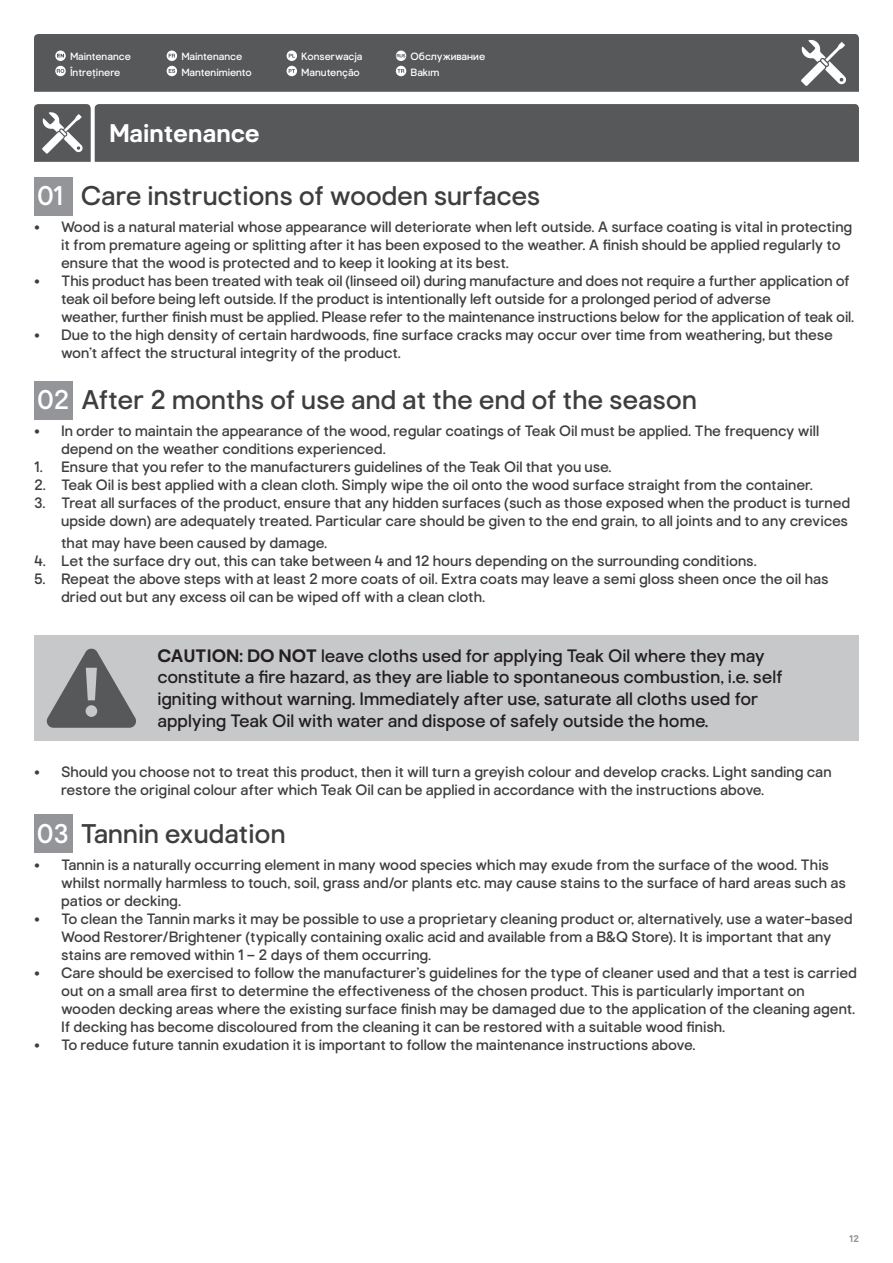
<style>
.page{position:relative;width:893px;height:1263px;background:#fff}
.page>*{position:absolute;margin:0;border:0;box-sizing:border-box;transform-origin:0 0}
.t1{font:27px "Good Home";color:#3e3e3f}
.t2{font:700 25.5px "Good Home";color:#fff}
.t3{font:18px/21.6px "Good Home";color:#231f20}
.t4{font:15px/18px "Good Home";letter-spacing:-.005em;color:#3e3e3f}
.t5{font:10.5px "Good Home";color:#fff}
.t6{font:700 9.75px "Good Home";color:#939598}
.s1{color:#fff}
.s2{font-weight:700}
</style>
<div class="page">
<div style="left:34px;top:381px;width:38px;height:39px;background:#939598"></div>
<div style="left:34px;top:177px;width:38px;height:38px;background:#939598"></div>
<div style="left:34px;top:814px;width:38px;height:39px;background:#939598"></div>
<div style="left:34px;top:34px;width:825px;height:58px;background:#57585a"></div>
<svg style="left:167px;top:51px;width:10px;height:25px"></svg>
<svg style="left:396px;top:51px;width:10px;height:25px"></svg>
<svg style="left:287px;top:51px;width:10px;height:25px"></svg>
<svg style="left:55px;top:51px;width:11px;height:25px"></svg>
<svg style="left:801px;top:39px;width:45px;height:47px"></svg>
<div style="left:34px;top:635px;width:825px;height:105px;background:#c7c8ca"></div>
<svg style="left:46px;top:648px;width:90px;height:80px"></svg>
<div style="left:34px;top:104px;width:825px;height:58px;background:#57585a"></div>
<p class="t5" style="left:70px;top:50px;width:62px">Maintenance</p>
<p class="t5" style="left:301px;top:50px;width:63px">Konserwacja</p>
<p class="t5" style="left:70px;top:66px;width:52px">Întreținere</p>
<p class="t5" style="left:181px;top:50px;width:62px">Maintenance</p>
<p class="t5" style="left:181px;top:66px;width:72px">Mantenimiento</p>
<p class="t5" style="left:301px;top:66px;width:60px">Manutenção</p>
<p class="t5" style="left:411px;top:50px;width:76px">Обслуживание</p>
<p class="t5" style="left:411px;top:66px;width:30px">Bakım</p>
<h2 class="t2" style="left:109px;top:118px;width:152px">Maintenance</h2>
<h1 class="t1" style="left:37px;top:180px;width:505px"><span class="s1">01</span> Care instructions of wooden surfaces</h1>
<p class="t4" style="left:61px;top:218px;width:793px;text-indent:-27px">• Wood is a natural material whose appearance will deteriorate when left outside. A surface coating is vital in protecting it from premature ageing or splitting after it has been exposed to the weather. A finish should be applied regularly to ensure that the wood is protected and to keep it looking at its best.</p>
<p class="t4" style="left:61px;top:272px;width:795px;text-indent:-27px">• This product has been treated with teak oil (linseed oil) during manufacture and does not require a further application of teak oil before being left outside. If the product is intentionally left outside for a prolonged period of adverse<br>weather, further finish must be applied. Please refer to the maintenance instructions below for the application of teak oil.</p>
<p class="t4" style="left:61px;top:326px;width:773px;text-indent:-27px">• Due to the high density of certain hardwoods, fine surface cracks may occur over time from weathering, but these won’t affect the structural integrity of the product.</p>
<h1 class="t1" style="left:37px;top:384px;width:661px"><span class="s1">02</span> After 2 months of use and at the end of the season</h1>
<p class="t4" style="left:61px;top:422px;width:760px;text-indent:-27px">• In order to maintain the appearance of the wood, regular coatings of Teak Oil must be applied. The frequency will depend on the weather conditions experienced.</p>
<p class="t4" style="left:34px;top:458px;width:579px">1. Ensure that you refer to the manufacturers guidelines of the Teak Oil that you use.</p>
<p class="t4" style="left:34px;top:476px;width:780px">2. Teak Oil is best applied with a clean cloth. Simply wipe the oil onto the wood surface straight from the container.</p>
<p class="t4" style="left:34px;top:494px;width:818px;text-align:right">3. Treat all surfaces of the product, ensure that any hidden surfaces (such as those exposed when the product is turned upside down) are adequately treated. Particular care should be given to the end grain, to all joints and to any crevices</p>
<p class="t4" style="left:61px;top:533px;width:268px">that may have been caused by damage.</p>
<p class="t4" style="left:34px;top:551px;width:724px">4. Let the surface dry out, this can take between 4 and 12 hours depending on the surrounding conditions.</p>
<p class="t4" style="left:61px;top:569px;width:769px;text-indent:-27px">5. Repeat the above steps with at least 2 more coats of oil. Extra coats may leave a semi gloss sheen once the oil has dried out but any excess oil can be wiped off with a clean cloth.</p>
<p class="t3" style="left:157px;top:645px;width:627px"><span class="s2">CAUTION: DO NOT</span> leave cloths used for applying Teak Oil where they may constitute a fire hazard, as they are liable to spontaneous combustion, i.e. self igniting without warning. Immediately after use, saturate all cloths used for applying Teak Oil with water and dispose of safely outside the home.</p>
<p class="t4" style="left:61px;top:763px;width:772px;text-indent:-27px">• Should you choose not to treat this product, then it will turn a greyish colour and develop cracks. Light sanding can restore the original colour after which Teak Oil can be applied in accordance with the instructions above.</p>
<h1 class="t1" style="left:37px;top:818px;width:250px"><span class="s1">03</span> Tannin exudation</h1>
<p class="t4" style="left:61px;top:856px;width:786px;text-indent:-27px">• Tannin is a naturally occurring element in many wood species which may exude from the surface of the wood. This whilst normally harmless to touch, soil, grass and/or plants etc. may cause stains to the surface of hard areas such as patios or decking.</p>
<p class="t4" style="left:61px;top:910px;width:793px;text-indent:-27px">• To clean the Tannin marks it may be possible to use a proprietary cleaning product or, alternatively, use a water-based<br>Wood Restorer/Brightener (typically containing oxalic acid and available from a B&amp;Q Store). It is important that any stains are removed within 1 – 2 days of them occurring.</p>
<p class="t4" style="left:61px;top:964px;width:797px;text-indent:-27px">• Care should be exercised to follow the manufacturer’s guidelines for the type of cleaner used and that a test is carried out on a small area first to determine the effectiveness of the chosen product. This is particularly important on wooden decking areas where the existing surface finish may be damaged due to the application of the cleaning agent.<br>If decking has become discoloured from the cleaning it can be restored with a suitable wood finish.</p>
<p class="t4" style="left:34px;top:1036px;width:663px">• To reduce future tannin exudation it is important to follow the maintenance instructions above.</p>
<p class="t6" style="left:849px;top:1232px;width:11px">12</p>
</div>
